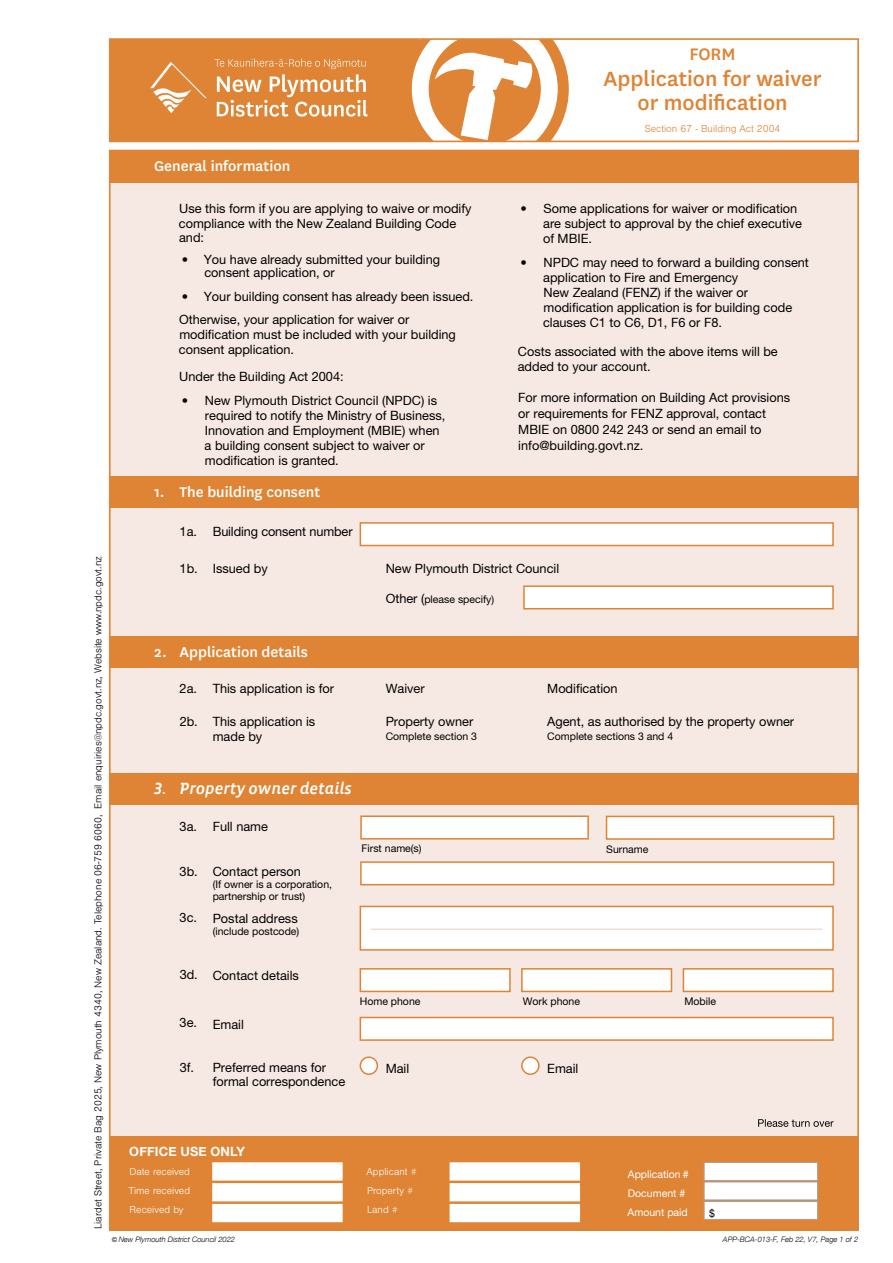
<style>
.page{position:relative;width:893px;height:1263px;background:#fff}
.page>*{position:absolute;margin:0;border:0;box-sizing:border-box;transform-origin:0 0}
.t1{font:500 24px/24px "National";color:#de8434;text-align:center}
.t2{font:500 19.5px "National";color:#de8434}
.t3{font:500 16.5px "National";color:#fff}
.t4{font:16.5px "Vista Sans Alt Med Ita";color:#fff}
.t5{font:12.75px/15px "Helvetica Neue";color:#000}
.t6{font:700 12.75px "Helvetica Neue";letter-spacing:.015em;color:#fff}
.t7{font:10.5px/12px "Helvetica Neue";color:#000}
.t8{font:300 10.5px "Nimbus San";color:#000}
.t9{font:300 10.5px "Nimbus San";color:#fff}
.t10{font:10.5px "Helvetica Neue";color:#fff}
.t11{font:300 10.5px "Nimbus San";color:#de8434}
.t12{font:italic 300 7.5px "Helvetica Neue";color:#000}
.s1{font-size:12.75px}
.s2{font-family:"Arial";font-weight:400;font-size:6.75px}
</style>
<div class="page">
<div style="left:108px;top:149px;width:751px;height:1082px;background:#f6e8e2"></div>
<div style="left:109px;top:39px;width:310px;height:102px;background:#de8434"></div>
<svg style="left:150px;top:62px;width:57px;height:51px"></svg>
<svg style="left:215px;top:58px;width:153px;height:59px"></svg>
<div style="left:109px;top:38px;width:750px;height:104px;border:2px solid #de8434"></div>
<svg style="left:401px;top:39px;width:168px;height:102px"></svg>
<div style="left:110px;top:151px;width:748px;height:31px;background:#de8434"></div>
<div style="left:110px;top:773px;width:748px;height:32px;background:#de8434"></div>
<svg style="left:758px;top:1119px;width:76px;height:8px"></svg>
<div style="left:110px;top:636px;width:748px;height:31px;background:#de8434"></div>
<div style="left:110px;top:477px;width:748px;height:31px;background:#de8434"></div>
<div style="left:360px;top:522px;width:474px;height:24px;background:#fff;border:2px solid #de8434"></div>
<div style="left:523px;top:585px;width:311px;height:24px;background:#fff;border:2px solid #de8434"></div>
<div style="left:360px;top:1057px;width:17px;height:17px;background:#fff;border-radius:50%"></div>
<div style="left:360px;top:1056px;width:18px;height:19px;border:2px solid #de8434;border-radius:50%"></div>
<div style="left:522px;top:1057px;width:17px;height:17px;background:#fff;border-radius:50%"></div>
<div style="left:521px;top:1056px;width:19px;height:19px;border:2px solid #de8434;border-radius:50%"></div>
<div style="left:360px;top:968px;width:151px;height:24px;background:#fff;border:2px solid #de8434"></div>
<div style="left:521px;top:968px;width:151px;height:24px;background:#fff;border:2px solid #de8434"></div>
<div style="left:683px;top:968px;width:151px;height:24px;background:#fff;border:2px solid #de8434"></div>
<div style="left:360px;top:906px;width:474px;height:45px;background:#fff;border:2px solid #de8434"></div>
<hr style="left:371px;top:929px;width:451px;height:1px;background:#edcaba">
<div style="left:360px;top:1017px;width:474px;height:24px;background:#fff;border:2px solid #de8434"></div>
<div style="left:360px;top:861px;width:474px;height:24px;background:#fff;border:2px solid #de8434"></div>
<div style="left:606px;top:816px;width:228px;height:24px;background:#fff;border:2px solid #de8434"></div>
<div style="left:360px;top:815px;width:229px;height:24px;background:#fff;border:2px solid #de8434"></div>
<div style="left:111px;top:1136px;width:748px;height:95px;background:#de8434"></div>
<div style="left:213px;top:1163px;width:129px;height:17px;background:#fff"></div>
<hr style="left:212px;top:1162px;width:131px;height:2px;background:#fff">
<div style="left:213px;top:1205px;width:129px;height:16px;background:#fff"></div>
<hr style="left:212px;top:1204px;width:131px;height:1px;background:#fff">
<hr style="left:212px;top:1221px;width:131px;height:1px;background:#fff">
<div style="left:213px;top:1184px;width:129px;height:17px;background:#fff"></div>
<hr style="left:212px;top:1183px;width:131px;height:1px;background:#fff">
<svg style="left:212px;top:1164px;width:2px;height:57px"></svg>
<svg style="left:341px;top:1164px;width:2px;height:57px"></svg>
<hr style="left:212px;top:1200px;width:131px;height:1px;background:#fff">
<div style="left:450px;top:1163px;width:129px;height:17px;background:#fff"></div>
<hr style="left:450px;top:1162px;width:130px;height:2px;background:#fff">
<div style="left:450px;top:1205px;width:129px;height:16px;background:#fff"></div>
<hr style="left:450px;top:1204px;width:130px;height:1px;background:#fff">
<hr style="left:450px;top:1221px;width:130px;height:1px;background:#fff">
<div style="left:450px;top:1184px;width:129px;height:17px;background:#fff"></div>
<hr style="left:450px;top:1183px;width:130px;height:1px;background:#fff">
<svg style="left:579px;top:1164px;width:1px;height:57px"></svg>
<hr style="left:450px;top:1200px;width:130px;height:1px;background:#fff">
<div style="left:704px;top:1162px;width:114px;height:18px;background:#fff;border:1px solid #aca095"></div>
<div style="left:704px;top:1182px;width:114px;height:18px;background:#fff;border:1px solid #aca095"></div>
<div style="left:704px;top:1201px;width:114px;height:18px;background:#fff;border:1px solid #aca095"></div>
<p class="t3" style="left:154px;top:155px;width:138px">General information</p>
<h2 class="t2" style="left:689px;top:40px;width:48px">FORM</h2>
<h1 class="t1" style="left:604px;top:65px;width:220px">Application for waiver or modification</h1>
<p class="t11" style="left:645px;top:123px;width:137px">Section 67 - Building Act 2004</p>
<p class="t5" style="left:179px;top:201px;width:294px">Use this form if you are applying to waive or modify compliance with the New Zealand Building Code</p>
<p class="t5" style="left:179px;top:229px;width:27px">and:</p>
<p class="t5" style="left:204px;top:252px;width:237px;line-height:13.5px;text-indent:-23px">• You have already submitted your building consent application, or</p>
<p class="t5" style="left:179px;top:284px;width:296px;line-height:23.5px">• Your building consent has already been issued.<br>Otherwise, your application for waiver or</p>
<p class="t5" style="left:179px;top:327px;width:279px">modification must be included with your building consent application.</p>
<p class="t5" style="left:179px;top:369px;width:166px">Under the Building Act 2004:</p>
<p class="t5" style="left:205px;top:392px;width:242px;text-indent:-23px">• New Plymouth District Council (NPDC) is required to notify the Ministry of Business, Innovation and Employment (MBIE) when a building consent subject to waiver or modification is granted.</p>
<p class="t3" style="left:154px;top:481px;width:168px">1. The building consent</p>
<p class="t5" style="left:543px;top:201px;width:261px;text-indent:-23px">• Some applications for waiver or modification are subject to approval by the chief executive of MBIE.</p>
<p class="t5" style="left:543px;top:254px;width:267px;text-indent:-23px">• NPDC may need to forward a building consent application to Fire and Emergency<br>New Zealand (FENZ) if the waiver or modification application is for building code clauses C1 to C6, D1, F6 or F8.</p>
<p class="t5" style="left:518px;top:344px;width:262px">Costs associated with the above items will be added to your account.</p>
<p class="t5" style="left:518px;top:390px;width:273px;line-height:15.8px">For more information on Building Act provisions or requirements for FENZ approval, contact MBIE on 0800 242 243 or send an email to info@building.govt.nz.</p>
<p class="t8" style="left:92px;top:1229px;width:674px;rotate:-90deg">Liardet Street, Private Bag 2025, New Plymouth 4340, New Zealand. Telephone 06-759 6060, Email enquiries@npdc.govt.nz, Website www.npdc.govt.nz</p>
<p class="t5" style="left:180px;top:524px;width:174px">1a. Building consent number</p>
<p class="t5" style="left:180px;top:561px;width:90px">1b. Issued by</p>
<p class="t5" style="left:386px;top:561px;width:175px">New Plymouth District Council</p>
<p class="t7" style="left:386px;top:593px;width:110px"><span class="s1">Other (</span>please specify)</p>
<p class="t3" style="left:154px;top:640px;width:155px">2. Application details</p>
<p class="t5" style="left:180px;top:681px;width:156px">2a. This application is for</p>
<p class="t5" style="left:386px;top:681px;width:40px">Waiver</p>
<p class="t5" style="left:547px;top:681px;width:72px">Modification</p>
<p class="t5" style="left:213px;top:713px;width:104px;text-indent:-33px">2b. This application is made by</p>
<p class="t5" style="left:386px;top:714px;width:89px">Property owner</p>
<p class="t5" style="left:547px;top:714px;width:249px">Agent, as authorised by the property owner</p>
<p class="t7" style="left:547px;top:730px;width:128px">Complete sections 3 and 4</p>
<p class="t7" style="left:386px;top:730px;width:93px">Complete section 3</p>
<p class="t4" style="left:154px;top:780px;width:199px">3. Property owner details</p>
<p class="t5" style="left:180px;top:819px;width:90px">3a. Full name</p>
<p class="t5" style="left:180px;top:864px;width:123px">3b. Contact person</p>
<p class="t7" style="left:213px;top:878px;width:121px">(If owner is a corporation, partnership or trust)</p>
<p class="t5" style="left:180px;top:910px;width:19px">3c.</p>
<p class="t5" style="left:213px;top:910px;width:87px">Postal address</p>
<p class="t7" style="left:213px;top:925px;width:88px">(include postcode)</p>
<p class="t5" style="left:180px;top:967px;width:20px">3d.</p>
<p class="t5" style="left:180px;top:1017px;width:66px">3e. Email</p>
<p class="t5" style="left:213px;top:968px;width:88px">Contact details</p>
<p class="t7" style="left:361px;top:842px;width:62px">First name(s)</p>
<p class="t7" style="left:606px;top:843px;width:44px">Surname</p>
<p class="t7" style="left:360px;top:995px;width:62px">Home phone</p>
<p class="t7" style="left:523px;top:995px;width:59px">Work phone</p>
<p class="t7" style="left:684px;top:995px;width:33px">Mobile</p>
<p class="t5" style="left:180px;top:1060px;width:16px">3f.</p>
<p class="t5" style="left:386px;top:1060px;width:25px">Mail</p>
<p class="t5" style="left:547px;top:1060px;width:33px">Email</p>
<p class="t5" style="left:213px;top:1061px;width:134px;line-height:13.5px">Preferred means for formal correspondence</p>
<p class="t6" style="left:129px;top:1144px;width:117px">OFFICE USE ONLY</p>
<p class="t9" style="left:130px;top:1166px;width:62px">Date received</p>
<p class="t9" style="left:130px;top:1204px;width:56px">Received by</p>
<p class="t9" style="left:129px;top:1185px;width:63px">Time received</p>
<p class="t9" style="left:366px;top:1166px;width:52px">Applicant #</p>
<p class="t9" style="left:367px;top:1185px;width:48px">Property #</p>
<p class="t9" style="left:367px;top:1204px;width:33px">Land #</p>
<p class="t10" style="left:628px;top:1167px;width:62px">Application #</p>
<p class="t10" style="left:628px;top:1206px;width:62px">Amount paid</p>
<p class="t7" style="left:709px;top:1207px;width:7px">$</p>
<p class="t10" style="left:628px;top:1187px;width:59px">Document #</p>
<p class="t12" style="left:112px;top:1235px;width:125px"><span class="s2">©</span> New Plymouth District Council 2022</p>
<p class="t12" style="left:723px;top:1234px;width:137px">APP-BCA-013-F, Feb 22, V7, Page 1 of 2</p>
</div>
